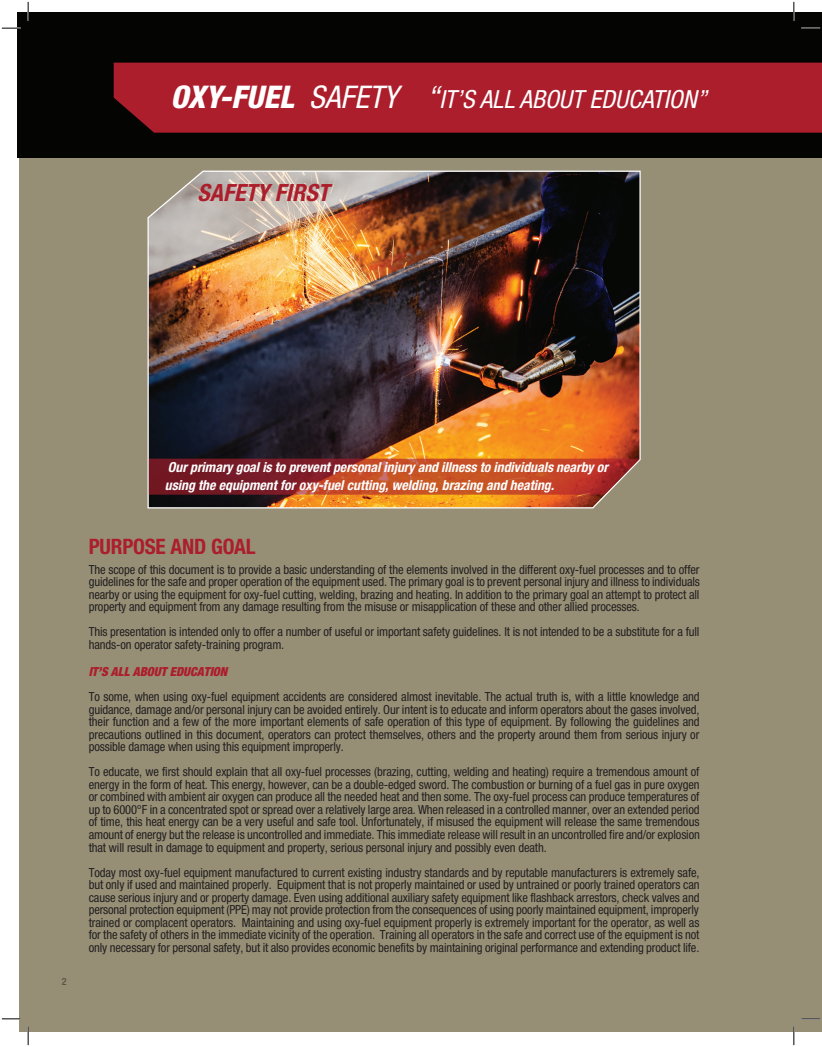
<style>
.page{position:relative;width:822px;height:1047px;background:#fff}
.page>*{position:absolute;margin:0;border:0;box-sizing:border-box;transform-origin:0 0}
.t1{font:italic condensed 25px "Helvetica Neue LT Std";color:#fff}
.t2{font:italic 700 condensed 23.75px "Helvetica Neue LT Std";color:#ac1e2c}
.t3{font:700 condensed 21.25px "Helvetica Neue LT Std";letter-spacing:-.01em;color:#ac1e2c}
.t4{font:italic 700 condensed 13.75px/17.5px "Helvetica Neue LT Std";color:#fff}
.t5{font:condensed 12.5px/12.5px "Helvetica Neue LT Std";letter-spacing:-.01em;color:#231f20;text-align:justify}
.t6{font:italic 900 condensed 12.5px "Helvetica Neue LT Std";color:#ac1e2c}
.t7{font:500 condensed 10px "Helvetica Neue LT Std";color:#545242}
.s1{font-weight:800;font-size:31.25px}
.s2{font-size:31.25px}
</style>
<div class="page">
<div style="left:19px;top:138px;width:802px;height:893px;background:#968f76"></div>
<div style="left:17px;top:12px;width:804px;height:146px;background:#040503"></div>
<div style="left:114px;top:63px;width:707px;height:70px;background:#ac1e2c"></div>
<img style="left:147px;top:170px;width:494px;height:339px">
<svg style="left:149px;top:458px;width:490px;height:36px;background:#a53b29"></svg>
<svg style="left:2px;top:27px;width:19px;height:2px"></svg>
<svg style="left:801px;top:27px;width:18px;height:2px"></svg>
<svg style="left:2px;top:1018px;width:19px;height:1px"></svg>
<svg style="left:801px;top:1018px;width:18px;height:1px"></svg>
<svg style="left:27px;top:2px;width:2px;height:19px"></svg>
<svg style="left:27px;top:1026px;width:2px;height:18px"></svg>
<svg style="left:793px;top:2px;width:1px;height:19px"></svg>
<svg style="left:792px;top:1026px;width:2px;height:18px"></svg>
<h1 class="t1" style="left:170px;top:85px;width:537px"><span class="s1">OXY-FUEL</span> <span class="s2">SAFETY “</span>IT’S ALL ABOUT EDUCATION”</h1>
<h2 class="t2" style="left:197px;top:178px;width:133px">SAFETY FIRST</h2>
<p class="t7" style="left:62px;top:974px;width:6px">2</p>
<p class="t4" style="left:165px;top:459px;width:444px">Our primary goal is to prevent personal injury and illness to individuals nearby or using the equipment for oxy-fuel cutting, welding, brazing and heating.</p>
<h3 class="t3" style="left:89px;top:533px;width:168px">PURPOSE AND GOAL</h3>
<p class="t5" style="left:89px;top:563px;width:612px">The scope of this document is to provide a basic understanding of the elements involved in the different oxy-fuel processes and to offer guidelines for the safe and proper operation of the equipment used. The primary goal is to prevent personal injury and illness to individuals nearby or using the equipment for oxy-fuel cutting, welding, brazing and heating. In addition to the primary goal an attempt to protect all property and equipment from any damage resulting from the misuse or misapplication of these and other allied processes.</p>
<p class="t5" style="left:89px;top:625px;width:612px">This presentation is intended only to offer a number of useful or important safety guidelines. It is not intended to be a substitute for a full hands-on operator safety-training program.</p>
<p class="t6" style="left:89px;top:664px;width:140px">IT’S ALL ABOUT EDUCATION</p>
<p class="t5" style="left:89px;top:690px;width:612px">To some, when using oxy-fuel equipment accidents are considered almost inevitable. The actual truth is, with a little knowledge and guidance, damage and/or personal injury can be avoided entirely. Our intent is to educate and inform operators about the gases involved, their function and a few of the more important elements of safe operation of this type of equipment. By following the guidelines and precautions outlined in this document, operators can protect themselves, others and the property around them from serious injury or possible damage when using this equipment improperly.</p>
<p class="t5" style="left:89px;top:765px;width:612px">To educate, we first should explain that all oxy-fuel processes (brazing, cutting, welding and heating) require a tremendous amount of energy in the form of heat. This energy, however, can be a double-edged sword. The combustion or burning of a fuel gas in pure oxygen or combined with ambient air oxygen can produce all the needed heat and then some. The oxy-fuel process can produce temperatures of up to 6000°F in a concentrated spot or spread over a relatively large area. When released in a controlled manner, over an extended period of time, this heat energy can be a very useful and safe tool. Unfortunately, if misused the equipment will release the same tremendous amount of energy but the release is uncontrolled and immediate. This immediate release will result in an uncontrolled fire and/or explosion that will result in damage to equipment and property, serious personal injury and possibly even death.</p>
<p class="t5" style="left:89px;top:865px;width:612px">Today most oxy-fuel equipment manufactured to current existing industry standards and by reputable manufacturers is extremely safe, but only if used and maintained properly. Equipment that is not properly maintained or used by untrained or poorly trained operators can cause serious injury and or property damage. Even using additional auxiliary safety equipment like flashback arrestors, check valves and personal protection equipment (PPE) may not provide protection from the consequences of using poorly maintained equipment, improperly trained or complacent operators. Maintaining and using oxy-fuel equipment properly is extremely important for the operator, as well as for the safety of others in the immediate vicinity of the operation. Training all operators in the safe and correct use of the equipment is not only necessary for personal safety, but it also provides economic benefits by maintaining original performance and extending product life.</p>
</div>
